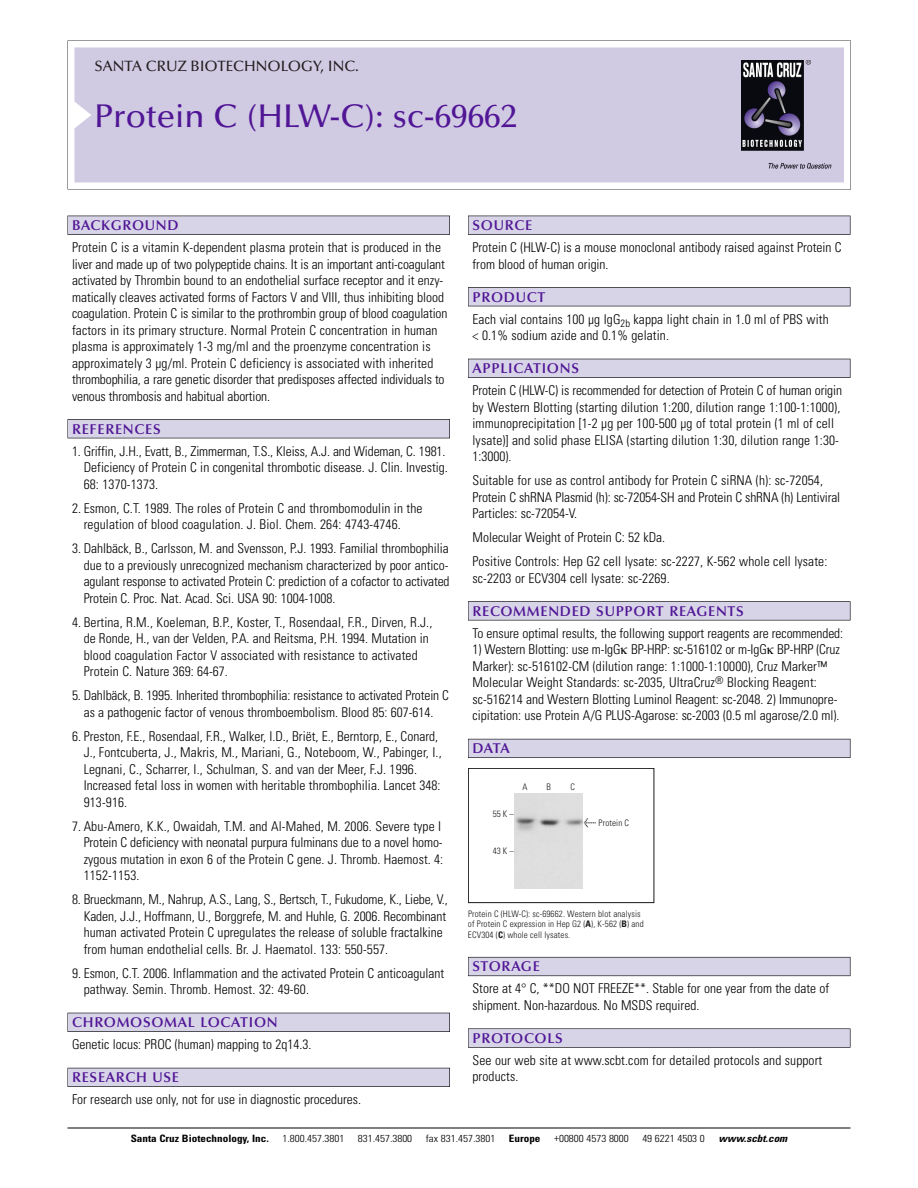
<style>
.page{position:relative;width:918px;height:1188px;background:#fff}
.page>*{position:absolute;margin:0;border:0;box-sizing:border-box;transform-origin:0 0}
.t1{font:500 33px "Optima";color:#511695}
.t2{font:500 15px "Optima";color:#231f20}
.t3{font:600 14.25px "Optima";letter-spacing:.05em;color:#511695}
.t4{font:300 condensed 13.5px/16.5px "Univers";color:#000}
.t5{font:300 condensed 10.2px "Univers";color:#000;scale:1.1 1}
.t6{font:700 condensed 10.2px "Univers";color:#000;scale:1.1 1}
.t7{font:italic 700 condensed 10.2px "Univers";color:#000;scale:1.1 1}
.t8{font:300 condensed 9px/10.5px "Univers";letter-spacing:.015em;color:#191919}
.s1{font-family:"Meta Plus";font-weight:400;font-stretch:normal;font-size:10.5px}
.s2{font-weight:700}
</style>
<div class="page">
<svg style="left:68px;top:40px;width:783px;height:149px"></svg>
<div style="left:74px;top:47px;width:770px;height:135px;background:#d1cae3"></div>
<img style="left:741px;top:60px;width:90px;height:108px">
<div style="left:68px;top:216px;width:382px;height:19px;background:#535256"></div>
<div style="left:68px;top:216px;width:381px;height:18px;background:#d7d4e8"></div>
<div style="left:68px;top:419px;width:382px;height:19px;background:#515155"></div>
<div style="left:68px;top:420px;width:381px;height:18px;background:#d7d4e8"></div>
<div style="left:68px;top:1013px;width:382px;height:19px;background:#515057"></div>
<div style="left:68px;top:1013px;width:381px;height:18px;background:#d7d4e8"></div>
<div style="left:68px;top:1068px;width:382px;height:19px;background:#535259"></div>
<div style="left:68px;top:1068px;width:381px;height:18px;background:#d7d4e8"></div>
<div style="left:468px;top:216px;width:382px;height:19px;background:#535256"></div>
<div style="left:468px;top:216px;width:382px;height:18px;background:#d7d4e8"></div>
<div style="left:468px;top:287px;width:382px;height:19px;background:#515155"></div>
<div style="left:468px;top:288px;width:382px;height:18px;background:#d7d4e8"></div>
<div style="left:468px;top:359px;width:382px;height:19px;background:#515057"></div>
<div style="left:468px;top:359px;width:382px;height:18px;background:#d7d4e8"></div>
<div style="left:468px;top:601px;width:382px;height:19px;background:#575659"></div>
<div style="left:468px;top:602px;width:382px;height:18px;background:#d7d4e8"></div>
<div style="left:468px;top:739px;width:382px;height:19px;background:#595860"></div>
<div style="left:468px;top:739px;width:382px;height:18px;background:#d7d4e8"></div>
<div style="left:468px;top:957px;width:382px;height:19px;background:#686770"></div>
<div style="left:468px;top:958px;width:382px;height:18px;background:#d7d4e8"></div>
<svg style="left:468px;top:1028px;width:382px;height:20px"></svg>
<div style="left:468px;top:1029px;width:382px;height:18px;background:#d7d4e8"></div>
<hr style="left:68px;top:1128px;width:782px;height:1px;background:#000">
<div style="left:468px;top:768px;width:186px;height:135px;border:1px solid #191919"></div>
<img style="left:515px;top:794px;width:68px;height:94px">
<p class="t2" style="left:94px;top:60px;width:266px">SANTA CRUZ BIOTECHNOLOGY, INC.</p>
<p class="t1" style="left:94px;top:102px;width:424px">Protein C (HLW-C): sc-69662</p>
<p class="t3" style="left:72px;top:219px;width:108px">BACKGROUND</p>
<p class="t4" style="left:72px;top:240px;width:377px">Protein C is a vitamin K-dependent plasma protein that is produced in the liver and made up of two polypeptide chains. It is an important anti-coagulant activated by Thrombin bound to an endothelial surface receptor and it enzy&shy;matically cleaves activated forms of Factors V and VIII, thus inhibiting blood coagulation. Protein C is similar to the prothrombin group of blood coagulation factors in its primary structure. Normal Protein C concentration in human plasma is approximately 1-3 mg/ml and the proenzyme concentration is approximately 3 µg/ml. Protein C deficiency is associated with inherited thrombophilia, a rare genetic disorder that predisposes affected individuals to venous thrombosis and habitual abortion.</p>
<p class="t3" style="left:72px;top:423px;width:90px">REFERENCES</p>
<p class="t4" style="left:84px;top:444px;width:366px;text-indent:-12px">1. Griffin, J.H., Evatt, B., Zimmerman, T.S., Kleiss, A.J. and Wideman, C. 1981.<br>Deficiency of Protein C in congenital thrombotic disease. J. Clin. Investig.<br>68: 1370-1373.</p>
<p class="t4" style="left:84px;top:501px;width:340px;text-indent:-12px">2. Esmon, C.T. 1989. The roles of Protein C and thrombomodulin in the regulation of blood coagulation. J. Biol. Chem. 264: 4743-4746.</p>
<p class="t4" style="left:84px;top:541px;width:367px;text-align:justify;text-indent:-12px">3. Dahlbäck, B., Carlsson, M. and Svensson, P.J. 1993. Familial thrombophilia due to a previously unrecognized mechanism characterized by poor antico&shy;agulant response to activated Protein C: prediction of a cofactor to activated Protein C. Proc. Nat. Acad. Sci. USA 90: 1004-1008.</p>
<p class="t4" style="left:84px;top:615px;width:350px;text-indent:-12px">4. Bertina, R.M., Koeleman, B.P., Koster, T., Rosendaal, F.R., Dirven, R.J., de Ronde, H., van der Velden, P.A. and Reitsma, P.H. 1994. Mutation in blood coagulation Factor V associated with resistance to activated Protein C. Nature 369: 64-67.</p>
<p class="t4" style="left:72px;top:688px;width:379px;text-align:center">5. Dahlbäck, B. 1995. Inherited thrombophilia: resistance to activated Protein C as a pathogenic factor of venous thromboembolism. Blood 85: 607-614.</p>
<p class="t4" style="left:84px;top:729px;width:360px;text-indent:-12px">6. Preston, F.E., Rosendaal, F.R., Walker, I.D., Briët, E., Berntorp, E., Conard, J., Fontcuberta, J., Makris, M., Mariani, G., Noteboom, W., Pabinger, I., Legnani, C., Scharrer, I., Schulman, S. and van der Meer, F.J. 1996.<br>Increased fetal loss in women with heritable thrombophilia. Lancet 348:<br>913-916.</p>
<p class="t4" style="left:84px;top:819px;width:361px;text-indent:-12px">7. Abu-Amero, K.K., Owaidah, T.M. and Al-Mahed, M. 2006. Severe type I Protein C deficiency with neonatal purpura fulminans due to a novel homo&shy;zygous mutation in exon 6 of the Protein C gene. J. Thromb. Haemost. 4:<br>1152-1153.</p>
<p class="t4" style="left:84px;top:892px;width:366px;text-indent:-12px">8. Brueckmann, M., Nahrup, A.S., Lang, S., Bertsch, T., Fukudome, K., Liebe, V., Kaden, J.J., Hoffmann, U., Borggrefe, M. and Huhle, G. 2006. Recombinant human activated Protein C upregulates the release of soluble fractalkine from human endothelial cells. Br. J. Haematol. 133: 550-557.</p>
<p class="t4" style="left:84px;top:966px;width:362px;text-indent:-12px">9. Esmon, C.T. 2006. Inflammation and the activated Protein C anticoagulant pathway. Semin. Thromb. Hemost. 32: 49-60.</p>
<p class="t3" style="left:72px;top:1016px;width:207px">CHROMOSOMAL LOCATION</p>
<p class="t4" style="left:72px;top:1038px;width:241px">Genetic locus: PROC (human) mapping to 2q14.3.</p>
<p class="t3" style="left:72px;top:1071px;width:109px">RESEARCH USE</p>
<p class="t4" style="left:72px;top:1093px;width:291px">For research use only, not for use in diagnostic procedures.</p>
<p class="t3" style="left:473px;top:219px;width:61px">SOURCE</p>
<p class="t4" style="left:473px;top:240px;width:371px">Protein C (HLW-C) is a mouse monoclonal antibody raised against Protein C from blood of human origin.</p>
<p class="t3" style="left:473px;top:291px;width:74px">PRODUCT</p>
<p class="t4" style="left:473px;top:312px;width:358px">Each vial contains 100 µg IgG<sub>2b</sub> kappa light chain in 1.0 ml of PBS with &lt; 0.1% sodium azide and 0.1% gelatin.</p>
<p class="t3" style="left:473px;top:362px;width:108px">APPLICATIONS</p>
<p class="t4" style="left:473px;top:384px;width:371px">Protein C (HLW-C) is recommended for detection of Protein C of human origin by Western Blotting (starting dilution 1:200, dilution range 1:100-1:1000), immunoprecipitation [1-2 µg per 100-500 µg of total protein (1 ml of cell lysate)] and solid phase ELISA (starting dilution 1:30, dilution range 1:30- 1:3000).</p>
<p class="t4" style="left:473px;top:474px;width:369px">Suitable for use as control antibody for Protein C siRNA (h): sc-72054,<br>Protein C shRNA Plasmid (h): sc-72054-SH and Protein C shRNA (h) Lentiviral<br>Particles: sc-72054-V.</p>
<p class="t4" style="left:473px;top:531px;width:194px">Molecular Weight of Protein C: 52 kDa.</p>
<p class="t4" style="left:473px;top:555px;width:356px">Positive Controls: Hep G2 cell lysate: sc-2227, K-562 whole cell lysate: sc-2203 or ECV304 cell lysate: sc-2269.</p>
<p class="t3" style="left:473px;top:605px;width:273px">RECOMMENDED SUPPORT REAGENTS</p>
<p class="t4" style="left:473px;top:626px;width:372px">To ensure optimal results, the following support reagents are recommended:</p>
<p class="t4" style="left:473px;top:643px;width:369px">1) Western Blotting: use m-IgG BP-HRP: sc-516102 or m-IgG BP-HRP (Cruz Marker): sc-516102-CM (dilution range: 1:1000-1:10000), Cruz Marker™ Molecular Weight Standards: sc-2035, UltraCruz<sup>®</sup> Blocking Reagent: sc-516214 and Western Blotting Luminol Reagent: sc-2048. 2) Immunopre&shy;cipitation: use Protein A/G PLUS-Agarose: sc-2003 (0.5 ml agarose/2.0 ml).</p>
<p class="t3" style="left:473px;top:742px;width:39px">DATA</p>
<p class="t8" style="left:493px;top:809px;width:22px">55K–</p>
<p class="t8" style="left:493px;top:846px;width:22px">43K–</p>
<p class="t8" style="left:522px;top:783px;width:7px">A</p>
<p class="t8" style="left:546px;top:783px;width:6px">B</p>
<p class="t8" style="left:571px;top:783px;width:6px">C</p>
<p class="t8" style="left:584px;top:818px;width:47px"><span class="s1">&lt;</span> Protein C</p>
<p class="t8" style="left:468px;top:909px;width:177px">Protein C (HLW-C): sc-69662. Western blot analysis of Protein C expression in Hep G2 (<span class="s2">A</span>), K-562 (<span class="s2">B</span>) and<br>ECV304 (<span class="s2">C</span>) whole cell lysates.</p>
<p class="t3" style="left:473px;top:961px;width:69px">STORAGE</p>
<p class="t4" style="left:473px;top:982px;width:358px">Store at 4° C, **DO NOT FREEZE**. Stable for one year from the date of shipment. Non-hazardous. No MSDS required.</p>
<p class="t3" style="left:473px;top:1032px;width:92px">PROTOCOLS</p>
<p class="t4" style="left:473px;top:1053px;width:351px">See our web site at www.scbt.com for detailed protocols and support products.</p>
<p class="t6" style="left:131px;top:1135px;width:127px">Santa Cruz Biotechnology, Inc.</p>
<p class="t5" style="left:282px;top:1135px;width:58px">1.800.457.3801</p>
<p class="t5" style="left:358px;top:1135px;width:51px">831.457.3800</p>
<p class="t5" style="left:426px;top:1135px;width:65px">fax 831.457.3801</p>
<p class="t6" style="left:509px;top:1135px;width:30px">Europe</p>
<p class="t5" style="left:554px;top:1135px;width:69px">+00800 4573 8000</p>
<p class="t5" style="left:642px;top:1135px;width:58px">49 6221 4503 0</p>
<p class="t7" style="left:719px;top:1135px;width:66px">www.scbt.com</p>
</div>
